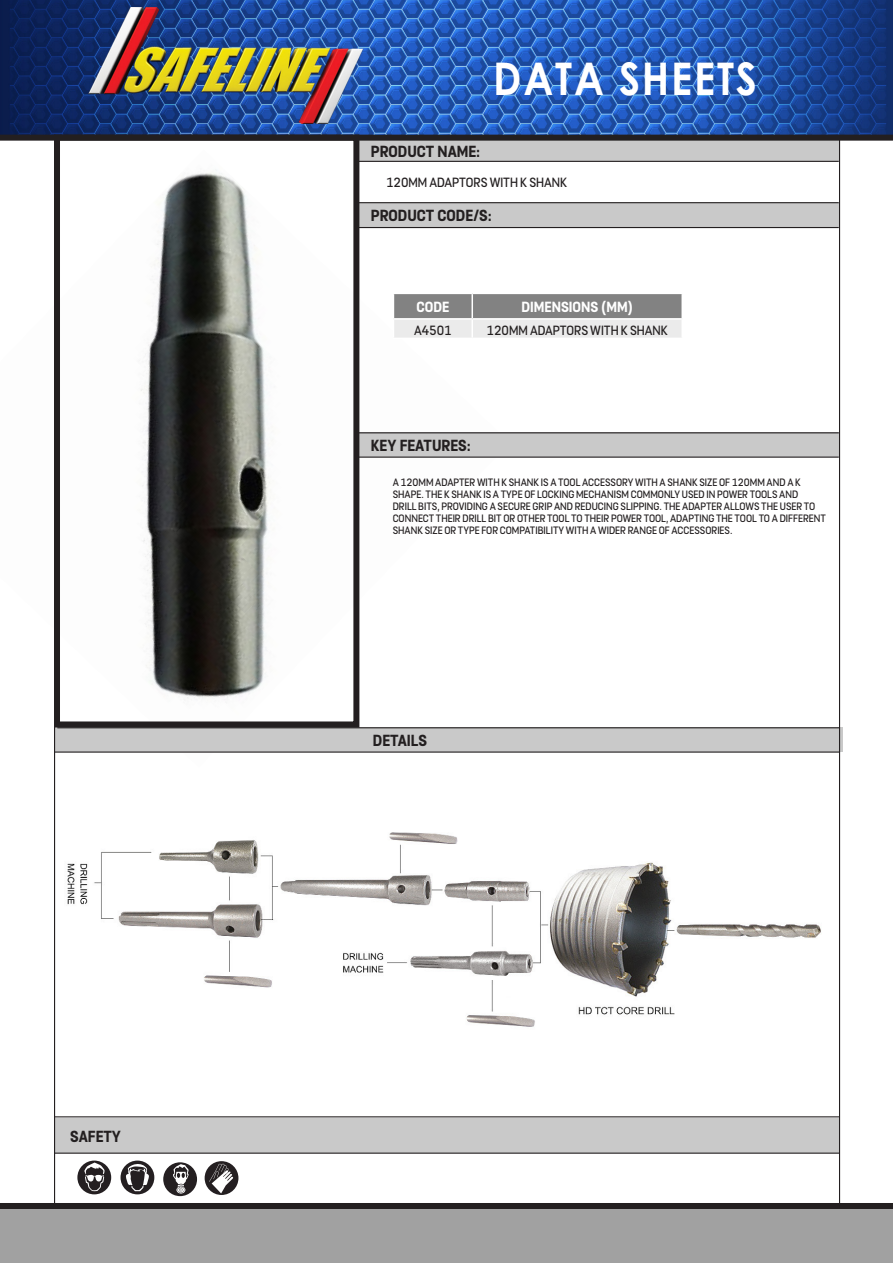
<style>
.page{position:relative;width:893px;height:1263px;background:#fff}
.page>*{position:absolute;margin:0;border:0;box-sizing:border-box;transform-origin:0 0}
.t1{font:700 45px "Century Gothic";letter-spacing:.045em;color:#fff;scale:.9 1}
.t2{font:700 18px "FS Dillon";color:#231f20}
.t3{font:700 16.5px "FS Dillon";color:#fff}
.t4{font:15px "FS Dillon";color:#231f20}
.t5{font:12px/12px "FS Dillon";color:#231f20}
</style>
<div class="page">
<img style="left:0;top:0;width:893px;height:135px">
<div style="left:0;top:1209px;width:893px;height:54px;background:#a1a1a1"></div>
<img style="left:55px;top:162px;width:455px;height:605px">
<div style="left:54px;top:727px;width:788px;height:24px;background:#c9c9c9"></div>
<hr style="left:57px;top:727px;width:783px;height:1px;background:#231f20">
<hr style="left:54px;top:751px;width:786px;height:2px;background:#231f20">
<div style="left:55px;top:1118px;width:784px;height:34px;background:#c9c9c9"></div>
<hr style="left:54px;top:1116px;width:785px;height:1px;background:#231f20">
<hr style="left:54px;top:1152px;width:785px;height:2px;background:#231f20">
<div style="left:356px;top:138px;width:484px;height:23px;background:#c9c9c9"></div>
<div style="left:356px;top:432px;width:484px;height:25px;background:#c9c9c9"></div>
<div style="left:358px;top:203px;width:481px;height:24px;background:#c9c9c9"></div>
<div style="left:54px;top:135px;width:305px;height:592px;border:6px solid #231f20"></div>
<div style="left:0;top:135px;width:893px;height:6px;background:#231f20"></div>
<div style="left:0;top:1203px;width:893px;height:6px;background:#231f20"></div>
<hr style="left:358px;top:432px;width:481px;height:1px;background:#231f20">
<hr style="left:358px;top:457px;width:481px;height:1px;background:#231f20">
<hr style="left:358px;top:161px;width:481px;height:1px;background:#231f20">
<hr style="left:358px;top:202px;width:481px;height:1px;background:#231f20">
<hr style="left:356px;top:227px;width:483px;height:1px;background:#231f20">
<hr style="left:54px;top:135px;width:1px;height:1074px;background:#231f20">
<hr style="left:839px;top:135px;width:1px;height:1074px;background:#231f20">
<div style="left:163px;top:1162px;width:34px;height:34px;background:#241f21;border-radius:50%"></div>
<div style="left:77px;top:1160px;width:34px;height:34px;background:#241f21;border-radius:50%"></div>
<div style="left:205px;top:1161px;width:33px;height:34px;background:#241f21;border-radius:50%"></div>
<div style="left:121px;top:1160px;width:33px;height:34px;background:#241f21;border-radius:50%"></div>
<svg style="left:84px;top:1162px;width:21px;height:29px"></svg>
<svg style="left:126px;top:1163px;width:23px;height:28px"></svg>
<svg style="left:209px;top:1163px;width:24px;height:30px"></svg>
<svg style="left:173px;top:1164px;width:16px;height:29px"></svg>
<svg style="left:393px;top:293px;width:289px;height:45px;background:#b5b5b5"></svg>
<hr style="left:393px;top:338px;width:79px;height:1px;background:#fff">
<hr style="left:472px;top:338px;width:211px;height:1px;background:#fff">
<img style="left:67px;top:832px;width:755px;height:195px">
<p class="t2" style="left:70px;top:1123px;width:52px">SAFETY</p>
<h1 class="t1" style="left:493px;top:44px;width:294px">DATA SHEETS</h1>
<p class="t2" style="left:371px;top:138px;width:111px">PRODUCT NAME:</p>
<p class="t4" style="left:386px;top:173px;width:183px">120MM ADAPTORS WITH K SHANK</p>
<p class="t2" style="left:371px;top:202px;width:123px">PRODUCT CODE/S:</p>
<p class="t3" style="left:416px;top:295px;width:34px">CODE</p>
<p class="t3" style="left:522px;top:295px;width:113px">DIMENSIONS (MM)</p>
<p class="t4" style="left:414px;top:320px;width:39px">A4501</p>
<p class="t4" style="left:487px;top:320px;width:183px">120MM ADAPTORS WITH K SHANK</p>
<p class="t2" style="left:371px;top:433px;width:101px">KEY FEATURES:</p>
<p class="t5" style="left:393px;top:476px;width:435px">A 120MM ADAPTER WITH K SHANK IS A TOOL ACCESSORY WITH A SHANK SIZE OF 120MM AND A K SHAPE. THE K SHANK IS A TYPE OF LOCKING MECHANISM COMMONLY USED IN POWER TOOLS AND<br>DRILL BITS, PROVIDING A SECURE GRIP AND REDUCING SLIPPING. THE ADAPTER ALLOWS THE USER TO CONNECT THEIR DRILL BIT OR OTHER TOOL TO THEIR POWER TOOL, ADAPTING THE TOOL TO A DIFFERENT SHANK SIZE OR TYPE FOR COMPATIBILITY WITH A WIDER RANGE OF ACCESSORIES.</p>
<p class="t2" style="left:373px;top:727px;width:56px">DETAILS</p>
</div>
